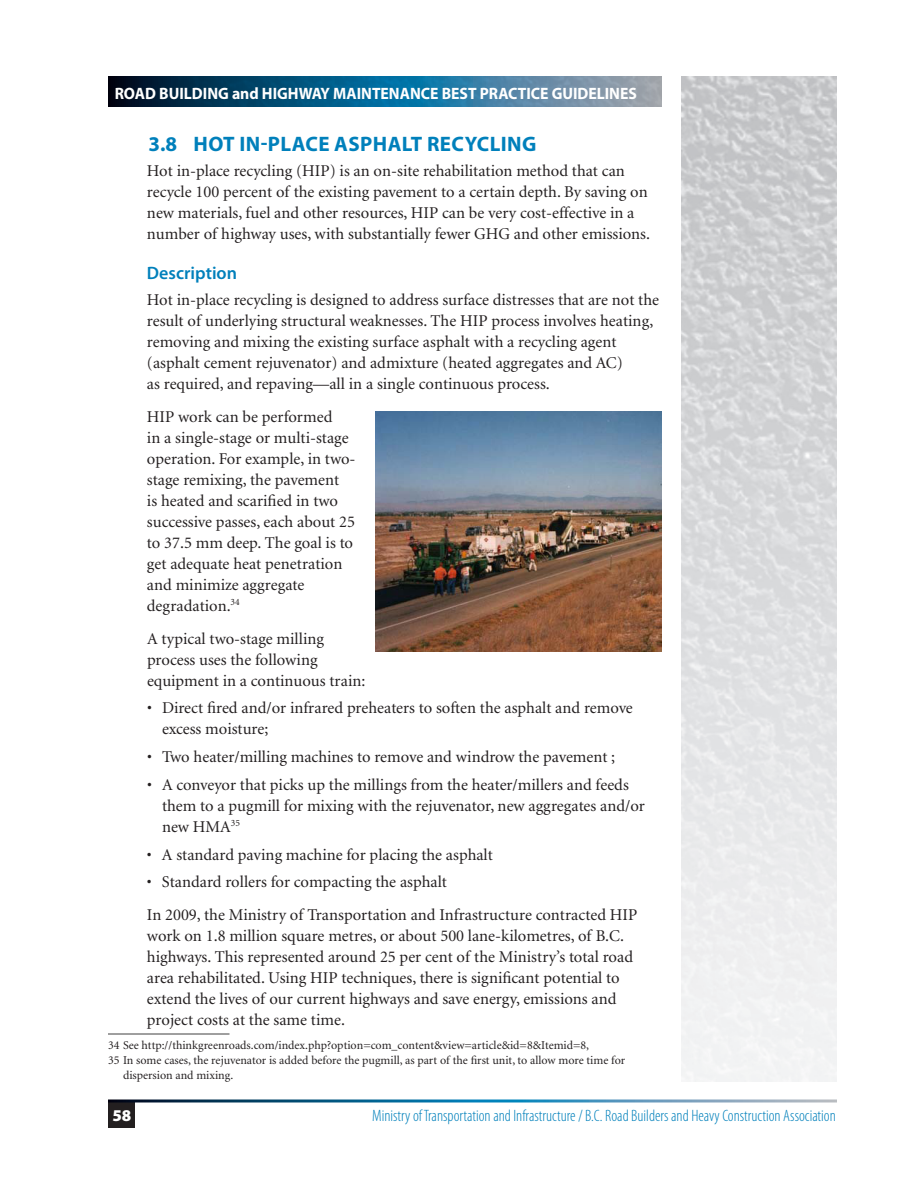
<style>
.page{position:relative;width:918px;height:1188px;background:#fff}
.page>*{position:absolute;margin:0;border:0;box-sizing:border-box;transform-origin:0 0}
.t1{font:700 21px "Myriad Pro";letter-spacing:.02em;color:#0080bb}
.t2{font:600 18px "Myriad Pro";color:#0080bb}
.t3{font:16.5px/21px "Minion";color:#231f20}
.t4{font:300 condensed 16.5px "Myriad Pro";color:#0080bb}
.t5{font:700 16.5px "Myriad Pro";color:#fff;scale:.95 1}
.t6{font:900 16.5px "Myriad Pro";color:#fff}
.t7{font:12px "Minion";color:#231f20}
</style>
<div class="page">
<svg style="left:108px;top:77px;width:554px;height:30px;background:#296384"></svg>
<img style="left:681px;top:77px;width:156px;height:1004px">
<div style="left:108px;top:1101px;width:27px;height:27px;background:#231f20"></div>
<hr style="left:108px;top:1100px;width:729px;height:2px;background:#fff">
<img style="left:375px;top:411px;width:287px;height:241px">
<hr style="left:108px;top:1033px;width:122px;height:2px;background:#808080">
<p class="t5" style="left:115px;top:83px;width:551px">ROAD BUILDING and HIGHWAY MAINTENANCE BEST PRACTICE GUIDELINES</p>
<p class="t1" style="left:148px;top:130px;width:389px">3.8 HOT IN-PLACE ASPHALT RECYCLING</p>
<p class="t3" style="left:147px;top:161px;width:505px">Hot in-place recycling (HIP) is an on-site rehabilitation method that can recycle 100 percent of the existing pavement to a certain depth. By saving on new materials, fuel and other resources, HIP can be very cost-effective in a number of highway uses, with substantially fewer GHG and other emissions.</p>
<p class="t2" style="left:147px;top:262px;width:92px">Description</p>
<p class="t3" style="left:147px;top:289px;width:514px">Hot in-place recycling is designed to address surface distresses that are not the result of underlying structural weaknesses. The HIP process involves heating, removing and mixing the existing surface asphalt with a recycling agent (asphalt cement rejuvenator) and admixture (heated aggregates and AC)<br>as required, and repaving—all in a single continuous process.</p>
<p class="t3" style="left:147px;top:406px;width:210px">HIP work can be performed<br>in a single-stage or multi-stage operation. For example, in two&shy;stage remixing, the pavement<br>is heated and scarified in two successive passes, each about 25 to 37.5 mm deep. The goal is to get adequate heat penetration and minimize aggregate degradation.<sup>34</sup></p>
<p class="t3" style="left:147px;top:628px;width:220px">A typical two-stage milling process uses the following equipment in a continuous train:</p>
<p class="t3" style="left:162px;top:698px;width:472px;text-indent:-15px">• Direct fired and/or infrared preheaters to soften the asphalt and remove excess moisture;</p>
<p class="t3" style="left:147px;top:747px;width:470px">• Two heater/milling machines to remove and windrow the pavement ;</p>
<p class="t3" style="left:162px;top:775px;width:484px;text-indent:-15px">• A conveyor that picks up the millings from the heater/millers and feeds them to a pugmill for mixing with the rejuvenator, new aggregates and/or new HMA<sup>35</sup></p>
<p class="t3" style="left:147px;top:844px;width:347px">• A standard paving machine for placing the asphalt</p>
<p class="t3" style="left:147px;top:866px;width:492px;line-height:33px">• Standard rollers for compacting the asphalt<br>In 2009, the Ministry of Transportation and Infrastructure contracted HIP</p>
<p class="t3" style="left:147px;top:926px;width:488px">work on 1.8 million square metres, or about 500 lane-kilometres, of B.C. highways. This represented around 25 per cent of the Ministry’s total road area rehabilitated. Using HIP techniques, there is significant potential to extend the lives of our current highways and save energy, emissions and project costs at the same time.</p>
<p class="t7" style="left:108px;top:1039px;width:483px">34 See http://thinkgreenroads.com/index.php?option=com_content&amp;view=article&amp;id=8&amp;Itemid=8,</p>
<p class="t7" style="left:108px;top:1054px;width:519px">35 In some cases, the rejuvenator is added before the pugmill, as part of the first unit, to allow more time for</p>
<p class="t7" style="left:123px;top:1069px;width:112px">dispersion and mixing.</p>
<p class="t6" style="left:112px;top:1104px;width:20px">58</p>
<p class="t4" style="left:372px;top:1106px;width:465px">Ministry of Transportation and Infrastructure / B.C. Road Builders and Heavy Construction Association</p>
</div>
